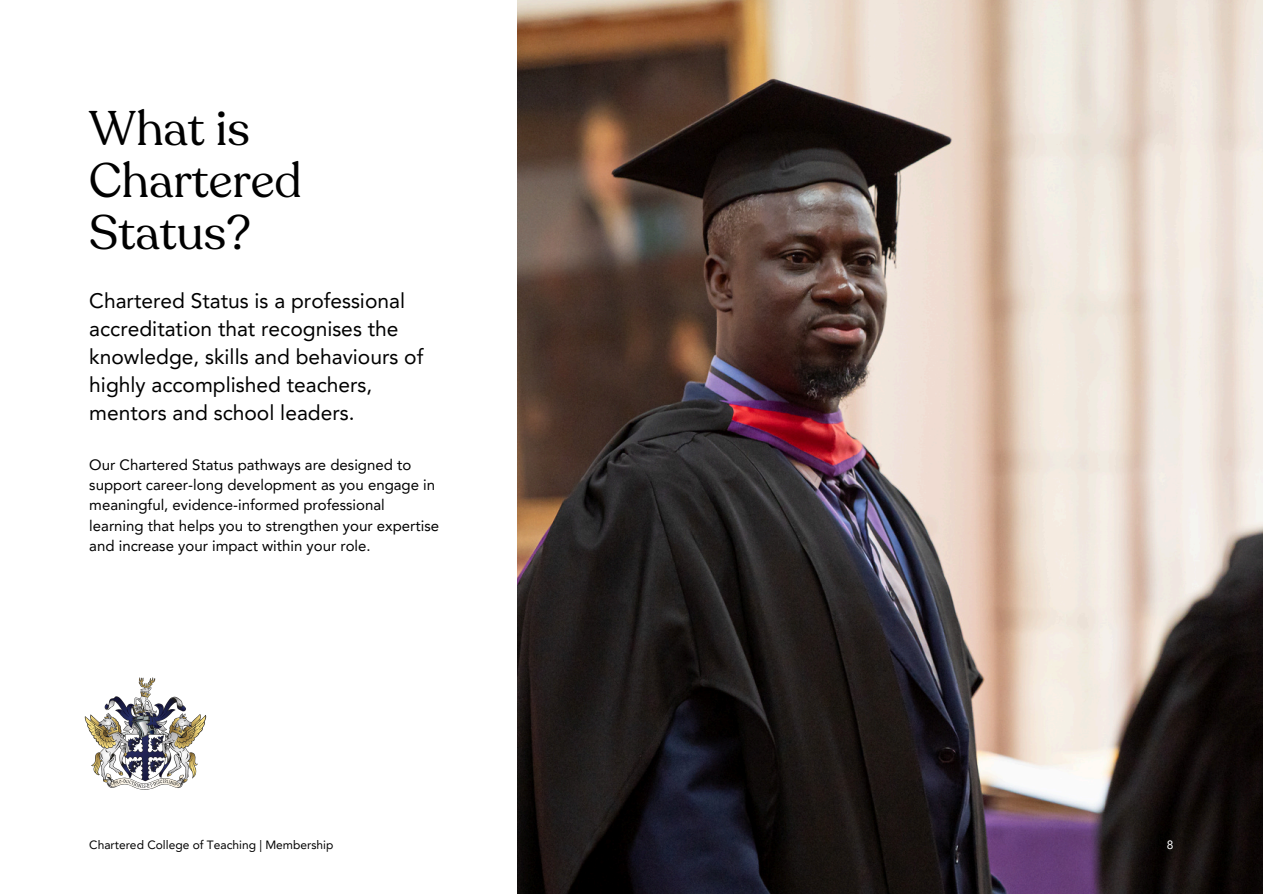
<style>
.page{position:relative;width:1263px;height:894px;background:#fff}
.page>*{position:absolute;margin:0;border:0;box-sizing:border-box;transform-origin:0 0}
.t1{font:48px/51.8px "Recoleta";color:#000}
.t2{font:21px/28.2px "Avenir LT Pro";color:#000}
.t3{font:15px/20.2px "Avenir LT Pro";color:#000}
.t4{font:12px "Avenir LT Pro";color:#000}
.t5{font:12px "Avenir LT Pro";color:#fff}
</style>
<div class="page">
<img style="left:84px;top:677px;width:123px;height:113px">
<img style="left:518px;top:0;width:745px;height:893px">
<h1 class="t1" style="left:89px;top:104px;width:214px">What is<br>Chartered<br>Status?</h1>
<h2 class="t2" style="left:89px;top:288px;width:336px">Chartered Status is a professional accreditation that recognises the knowledge, skills and behaviours of highly accomplished teachers, mentors and school leaders.</h2>
<p class="t3" style="left:89px;top:456px;width:351px">Our Chartered Status pathways are designed to support career-long development as you engage in meaningful, evidence-informed professional learning that helps you to strengthen your expertise and increase your impact within your role.</p>
<p class="t4" style="left:89px;top:839px;width:246px">Chartered College of Teaching | Membership</p>
<p class="t5" style="left:1167px;top:839px;width:8px">8</p>
</div>
